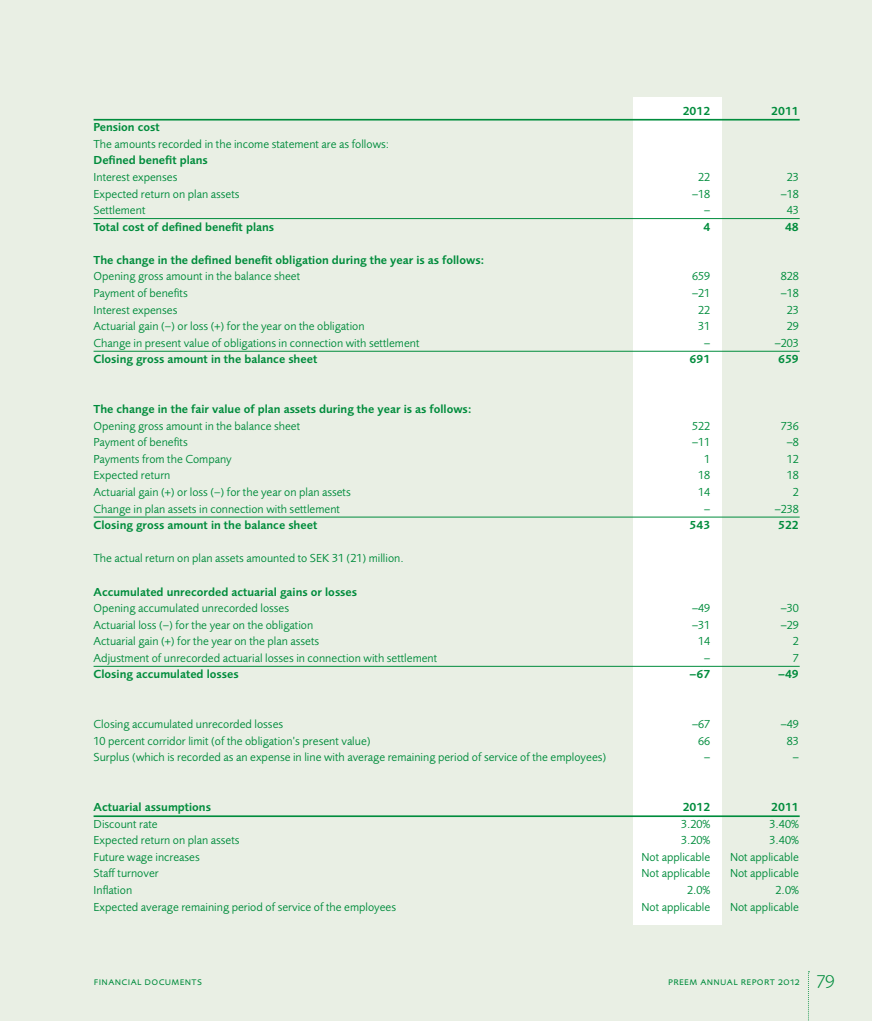
<style>
.page{position:relative;width:872px;height:1021px;background:#fff}
.page>*{position:absolute;margin:0;border:0;box-sizing:border-box;transform-origin:0 0}
.t1{font:12px "Foundry Sans";color:#008c3c}
.t2{font:600 12px "Foundry Sans";color:#008c3c}
.t3{font:10.8px "Foundry Sans";letter-spacing:.03em;color:#008c3c}
.s1{font-weight:300;font-size:19.5px}
</style>
<div class="page">
<div style="left:0;top:0;width:872px;height:1020px;background:#e9efe4"></div>
<div style="left:633px;top:97px;width:89px;height:827px;background:#fff"></div>
<svg style="left:808px;top:971px;width:1px;height:50px"></svg>
<hr style="left:94px;top:119px;width:705px;height:1px;background:#008c3c">
<hr style="left:94px;top:218px;width:705px;height:1px;background:#008c3c">
<hr style="left:94px;top:351px;width:705px;height:1px;background:#008c3c">
<hr style="left:94px;top:517px;width:705px;height:1px;background:#008c3c">
<hr style="left:94px;top:666px;width:705px;height:1px;background:#008c3c">
<hr style="left:94px;top:815px;width:705px;height:2px;background:#008c3c">
<p class="t2" style="left:682px;top:104px;width:29px">2012</p>
<p class="t2" style="left:771px;top:104px;width:29px">2011</p>
<p class="t2" style="left:94px;top:120px;width:68px">Pension cost</p>
<p class="t1" style="left:94px;top:137px;width:297px">The amounts recorded in the income statement are as follows:</p>
<p class="t2" style="left:94px;top:153px;width:116px">Defined benefit plans</p>
<p class="t1" style="left:94px;top:170px;width:85px">Interest expenses</p>
<p class="t1" style="left:698px;top:170px;width:14px">22</p>
<p class="t1" style="left:787px;top:170px;width:14px">23</p>
<p class="t1" style="left:94px;top:187px;width:147px">Expected return on plan assets</p>
<p class="t1" style="left:692px;top:187px;width:20px">−18</p>
<p class="t1" style="left:781px;top:187px;width:20px">−18</p>
<p class="t1" style="left:94px;top:203px;width:53px">Settlement</p>
<p class="t1" style="left:704px;top:203px;width:8px">−</p>
<p class="t1" style="left:787px;top:203px;width:14px">43</p>
<p class="t2" style="left:94px;top:220px;width:182px">Total cost of defined benefit plans</p>
<p class="t2" style="left:703px;top:220px;width:8px">4</p>
<p class="t2" style="left:785px;top:220px;width:15px">48</p>
<p class="t2" style="left:94px;top:253px;width:392px">The change in the defined benefit obligation during the year is as follows:</p>
<p class="t1" style="left:94px;top:270px;width:208px">Opening gross amount in the balance sheet</p>
<p class="t1" style="left:692px;top:270px;width:20px">659</p>
<p class="t1" style="left:781px;top:270px;width:20px">828</p>
<p class="t1" style="left:94px;top:286px;width:96px">Payment of benefits</p>
<p class="t1" style="left:692px;top:286px;width:20px">−21</p>
<p class="t1" style="left:781px;top:286px;width:20px">−18</p>
<p class="t1" style="left:94px;top:303px;width:85px">Interest expenses</p>
<p class="t1" style="left:698px;top:303px;width:14px">22</p>
<p class="t1" style="left:787px;top:303px;width:14px">23</p>
<p class="t1" style="left:94px;top:320px;width:272px">Actuarial gain (–) or loss (+) for the year on the obligation</p>
<p class="t1" style="left:698px;top:320px;width:14px">31</p>
<p class="t1" style="left:787px;top:320px;width:14px">29</p>
<p class="t1" style="left:94px;top:336px;width:327px">Change in present value of obligations in connection with settlement</p>
<p class="t1" style="left:704px;top:336px;width:8px">−</p>
<p class="t1" style="left:774px;top:336px;width:26px">−203</p>
<p class="t2" style="left:94px;top:352px;width:225px">Closing gross amount in the balance sheet</p>
<p class="t2" style="left:689px;top:352px;width:22px">691</p>
<p class="t2" style="left:778px;top:352px;width:22px">659</p>
<p class="t2" style="left:94px;top:402px;width:380px">The change in the fair value of plan assets during the year is as follows:</p>
<p class="t1" style="left:94px;top:419px;width:208px">Opening gross amount in the balance sheet</p>
<p class="t1" style="left:692px;top:419px;width:20px">522</p>
<p class="t1" style="left:781px;top:419px;width:20px">736</p>
<p class="t1" style="left:94px;top:436px;width:96px">Payment of benefits</p>
<p class="t1" style="left:692px;top:436px;width:20px">−11</p>
<p class="t1" style="left:787px;top:436px;width:14px">−8</p>
<p class="t1" style="left:94px;top:452px;width:140px">Payments from the Company</p>
<p class="t1" style="left:704px;top:452px;width:8px">1</p>
<p class="t1" style="left:787px;top:452px;width:14px">12</p>
<p class="t1" style="left:94px;top:469px;width:78px">Expected return</p>
<p class="t1" style="left:698px;top:469px;width:14px">18</p>
<p class="t1" style="left:787px;top:469px;width:14px">18</p>
<p class="t1" style="left:94px;top:485px;width:259px">Actuarial gain (+) or loss (–) for the year on plan assets</p>
<p class="t1" style="left:698px;top:485px;width:14px">14</p>
<p class="t1" style="left:793px;top:485px;width:8px">2</p>
<p class="t1" style="left:94px;top:502px;width:248px">Change in plan assets in connection with settlement</p>
<p class="t1" style="left:704px;top:502px;width:8px">−</p>
<p class="t1" style="left:774px;top:502px;width:26px">−238</p>
<p class="t2" style="left:94px;top:518px;width:225px">Closing gross amount in the balance sheet</p>
<p class="t2" style="left:689px;top:518px;width:22px">543</p>
<p class="t2" style="left:778px;top:518px;width:22px">522</p>
<p class="t1" style="left:94px;top:552px;width:312px">The actual return on plan assets amounted to SEK 31 (21) million.</p>
<p class="t2" style="left:94px;top:584px;width:265px">Accumulated unrecorded actuarial gains or losses</p>
<p class="t1" style="left:94px;top:601px;width:197px">Opening accumulated unrecorded losses</p>
<p class="t1" style="left:692px;top:601px;width:20px">−49</p>
<p class="t1" style="left:781px;top:601px;width:20px">−30</p>
<p class="t1" style="left:94px;top:618px;width:221px">Actuarial loss (–) for the year on the obligation</p>
<p class="t1" style="left:692px;top:618px;width:20px">−31</p>
<p class="t1" style="left:781px;top:618px;width:20px">−29</p>
<p class="t1" style="left:94px;top:634px;width:227px">Actuarial gain (+) for the year on the plan assets</p>
<p class="t1" style="left:698px;top:634px;width:14px">14</p>
<p class="t1" style="left:793px;top:634px;width:8px">2</p>
<p class="t1" style="left:94px;top:651px;width:345px">Adjustment of unrecorded actuarial losses in connection with settlement</p>
<p class="t1" style="left:704px;top:651px;width:8px">−</p>
<p class="t1" style="left:793px;top:651px;width:8px">7</p>
<p class="t2" style="left:94px;top:667px;width:147px">Closing accumulated losses</p>
<p class="t2" style="left:689px;top:667px;width:22px">−67</p>
<p class="t2" style="left:778px;top:667px;width:22px">−49</p>
<p class="t1" style="left:94px;top:717px;width:191px">Closing accumulated unrecorded losses</p>
<p class="t1" style="left:692px;top:717px;width:20px">−67</p>
<p class="t1" style="left:781px;top:717px;width:20px">−49</p>
<p class="t1" style="left:94px;top:734px;width:278px">10 percent corridor limit (of the obligation’s present value)</p>
<p class="t1" style="left:698px;top:734px;width:14px">66</p>
<p class="t1" style="left:787px;top:734px;width:14px">83</p>
<p class="t1" style="left:94px;top:750px;width:514px">Surplus (which is recorded as an expense in line with average remaining period of service of the employees)</p>
<p class="t1" style="left:704px;top:750px;width:8px">−</p>
<p class="t1" style="left:793px;top:750px;width:8px">−</p>
<p class="t2" style="left:94px;top:800px;width:119px">Actuarial assumptions</p>
<p class="t2" style="left:682px;top:800px;width:29px">2012</p>
<p class="t2" style="left:771px;top:800px;width:29px">2011</p>
<p class="t1" style="left:94px;top:817px;width:66px">Discount rate</p>
<p class="t1" style="left:681px;top:817px;width:31px">3.20%</p>
<p class="t1" style="left:769px;top:817px;width:31px">3.40%</p>
<p class="t1" style="left:94px;top:833px;width:147px">Expected return on plan assets</p>
<p class="t1" style="left:681px;top:833px;width:31px">3.20%</p>
<p class="t1" style="left:769px;top:833px;width:31px">3.40%</p>
<p class="t1" style="left:94px;top:850px;width:108px">Future wage increases</p>
<p class="t1" style="left:641px;top:850px;width:70px">Not applicable</p>
<p class="t1" style="left:730px;top:850px;width:70px">Not applicable</p>
<p class="t1" style="left:94px;top:866px;width:67px">Staff turnover</p>
<p class="t1" style="left:641px;top:866px;width:70px">Not applicable</p>
<p class="t1" style="left:730px;top:866px;width:70px">Not applicable</p>
<p class="t1" style="left:94px;top:883px;width:40px">Inflation</p>
<p class="t1" style="left:687px;top:883px;width:25px">2.0%</p>
<p class="t1" style="left:775px;top:883px;width:25px">2.0%</p>
<p class="t1" style="left:94px;top:900px;width:304px">Expected average remaining period of service of the employees</p>
<p class="t1" style="left:641px;top:900px;width:70px">Not applicable</p>
<p class="t1" style="left:730px;top:900px;width:70px">Not applicable</p>
<p class="t3" style="left:94px;top:975px;width:110px">financial documents</p>
<p class="t3" style="left:668px;top:975px;width:168px">preem annual report 2012 <span class="s1">79</span></p>
</div>
